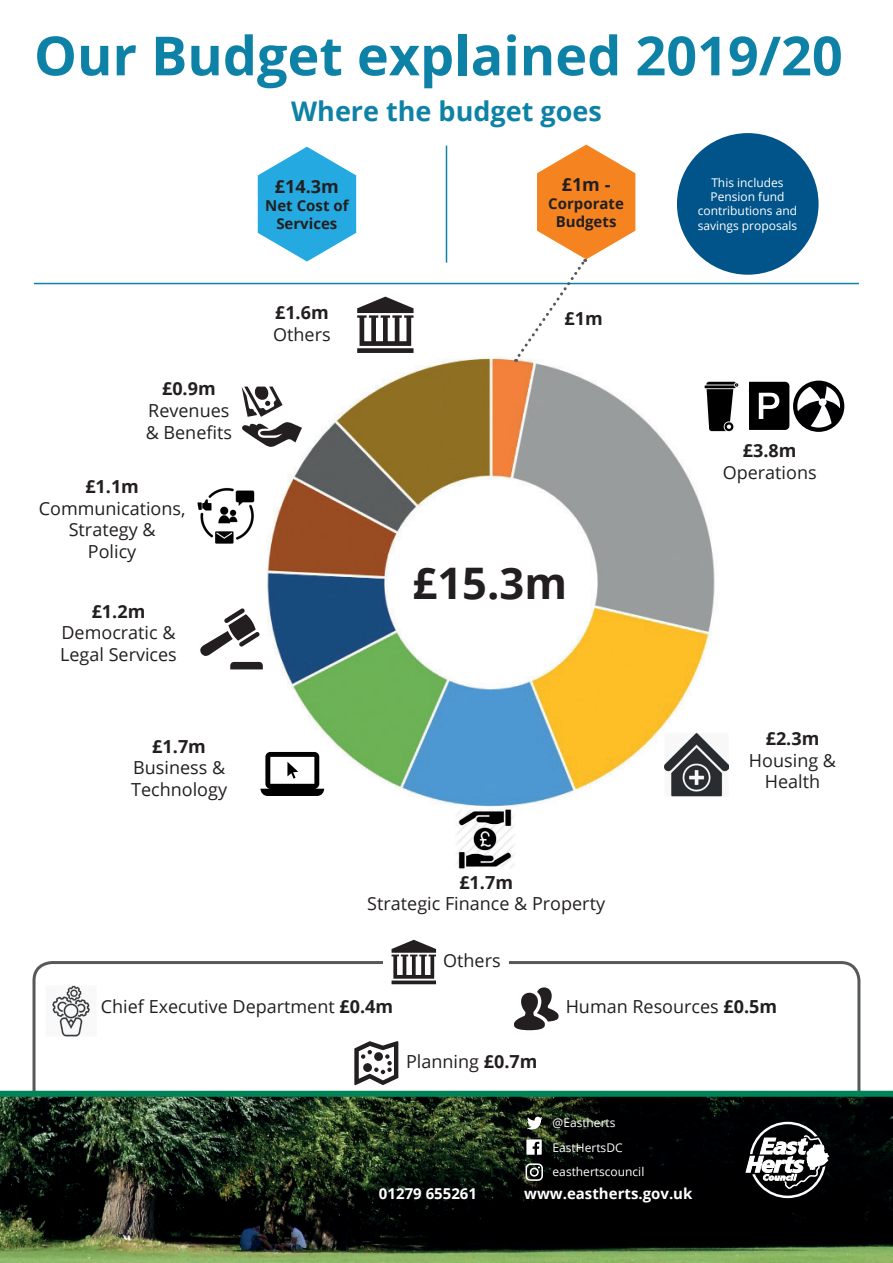
<style>
.page{position:relative;width:893px;height:1263px;background:#fff}
.page>*{position:absolute;margin:0;border:0;box-sizing:border-box;transform-origin:0 0}
.t1{font:700 54px "Open Sans";color:#0d82a6}
.t2{font:700 43.5px "Open Sans";color:#231f20}
.t3{font:700 27px "Open Sans";color:#0d82a6}
.t4{font:18px/21.6px "Open Sans";color:#231f20}
.t5{font:700 18px "Open Sans";color:#231f20}
.t6{font:700 15px/18px "Open Sans";color:#231f20;text-align:center}
.t7{font:700 15px "Open Sans";color:#fff}
.t8{font:12px/14.4px "Open Sans";color:#fff}
.s1{font-weight:700}
</style>
<div class="page">
<div style="left:33px;top:961px;width:827px;height:162px;border:3px solid #57585a;border-radius:18px"></div>
<div style="left:384px;top:954px;width:125px;height:15px;background:#fff"></div>
<img style="left:0;top:1097px;width:893px;height:166px">
<svg style="left:746px;top:1122px;width:83px;height:76px"></svg>
<svg style="left:526px;top:1139px;width:16px;height:16px"></svg>
<svg style="left:525px;top:1163px;width:18px;height:18px"></svg>
<svg style="left:527px;top:1117px;width:16px;height:12px"></svg>
<div style="left:0;top:1091px;width:893px;height:6px;background:#008457"></div>
<svg style="left:258px;top:147px;width:98px;height:114px"></svg>
<hr style="left:34px;top:283px;width:825px;height:1px;background:#0d82a6">
<hr style="left:446px;top:146px;width:1px;height:117px;background:#0d82a6">
<div style="left:677px;top:133px;width:142px;height:142px;background:#01548a;border-radius:50%"></div>
<img style="left:262px;top:357px;width:459px;height:450px">
<svg style="left:357px;top:297px;width:57px;height:56px"></svg>
<svg style="left:242px;top:387px;width:60px;height:60px"></svg>
<img style="left:197px;top:487px;width:58px;height:57px">
<svg style="left:200px;top:608px;width:63px;height:61px"></svg>
<svg style="left:260px;top:752px;width:64px;height:44px"></svg>
<img style="left:664px;top:732px;width:64px;height:64px">
<img style="left:456px;top:809px;width:58px;height:60px">
<svg style="left:749px;top:381px;width:95px;height:51px"></svg>
<img style="left:696px;top:378px;width:53px;height:57px">
<svg style="left:515px;top:145px;width:120px;height:217px"></svg>
<svg style="left:392px;top:940px;width:44px;height:44px"></svg>
<svg style="left:354px;top:1041px;width:44px;height:44px"></svg>
<svg style="left:514px;top:987px;width:45px;height:43px"></svg>
<img style="left:51px;top:986px;width:39px;height:50px">
<h1 class="t1" style="left:34px;top:18px;width:810px">Our Budget explained 2019/20</h1>
<p class="t5" style="left:162px;top:376px;width:55px">£0.9m</p>
<p class="t4" style="left:146px;top:399px;width:88px">Revenues &amp; Benefits</p>
<p class="t5" style="left:85px;top:474px;width:55px">£1.1m</p>
<p class="t4" style="left:39px;top:497px;width:148px;text-align:center">Communications,<br>Strategy &amp;<br>Policy</p>
<p class="t5" style="left:92px;top:598px;width:55px">£1.2m</p>
<p class="t4" style="left:60px;top:621px;width:118px">Democratic &amp;<br>Legal Services</p>
<p class="t5" style="left:152px;top:733px;width:55px">£1.7m</p>
<p class="t4" style="left:131px;top:756px;width:97px">Business &amp;<br>Technology</p>
<h3 class="t3" style="left:291px;top:92px;width:312px">Where the budget goes</h3>
<p class="t5" style="left:275px;top:174px;width:65px">£14.3m</p>
<p class="t6" style="left:265px;top:196px;width:85px">Net Cost of<br>Services</p>
<p class="t5" style="left:275px;top:300px;width:55px">£1.6m</p>
<p class="t4" style="left:273px;top:323px;width:59px">Others</p>
<p class="t5" style="left:562px;top:172px;width:50px">£1m -</p>
<p class="t6" style="left:548px;top:194px;width:77px">Corporate<br>Budgets</p>
<p class="t5" style="left:564px;top:306px;width:40px">£1m</p>
<h2 class="t2" style="left:413px;top:553px;width:156px">£15.3m</h2>
<p class="t5" style="left:459px;top:869px;width:55px">£1.7m</p>
<p class="t4" style="left:367px;top:892px;width:239px">Strategic Finance &amp; Property</p>
<p class="t4" style="left:443px;top:949px;width:59px">Others</p>
<p class="t8" style="left:698px;top:175px;width:101px;text-align:center">This includes<br>Pension fund contributions and savings proposals</p>
<p class="t5" style="left:743px;top:438px;width:55px">£3.8m</p>
<p class="t4" style="left:723px;top:461px;width:95px">Operations</p>
<p class="t5" style="left:766px;top:726px;width:55px">£2.3m</p>
<p class="t4" style="left:749px;top:749px;width:89px;text-align:center">Housing &amp;<br>Health</p>
<p class="t4" style="left:101px;top:995px;width:294px">Chief Executive Department <span class="s1">£0.4m</span></p>
<p class="t4" style="left:566px;top:996px;width:213px">Human Resources <span class="s1">£0.5m</span></p>
<p class="t4" style="left:406px;top:1050px;width:133px">Planning <span class="s1">£0.7m</span></p>
<p class="t8" style="left:553px;top:1110px;width:93px;line-height:24.5px">@Eastherts<br>EastHertsDC easthertscouncil</p>
<p class="t7" style="left:379px;top:1182px;width:100px">01279 655261</p>
<p class="t7" style="left:524px;top:1183px;width:170px">www.eastherts.gov.uk</p>
</div>
